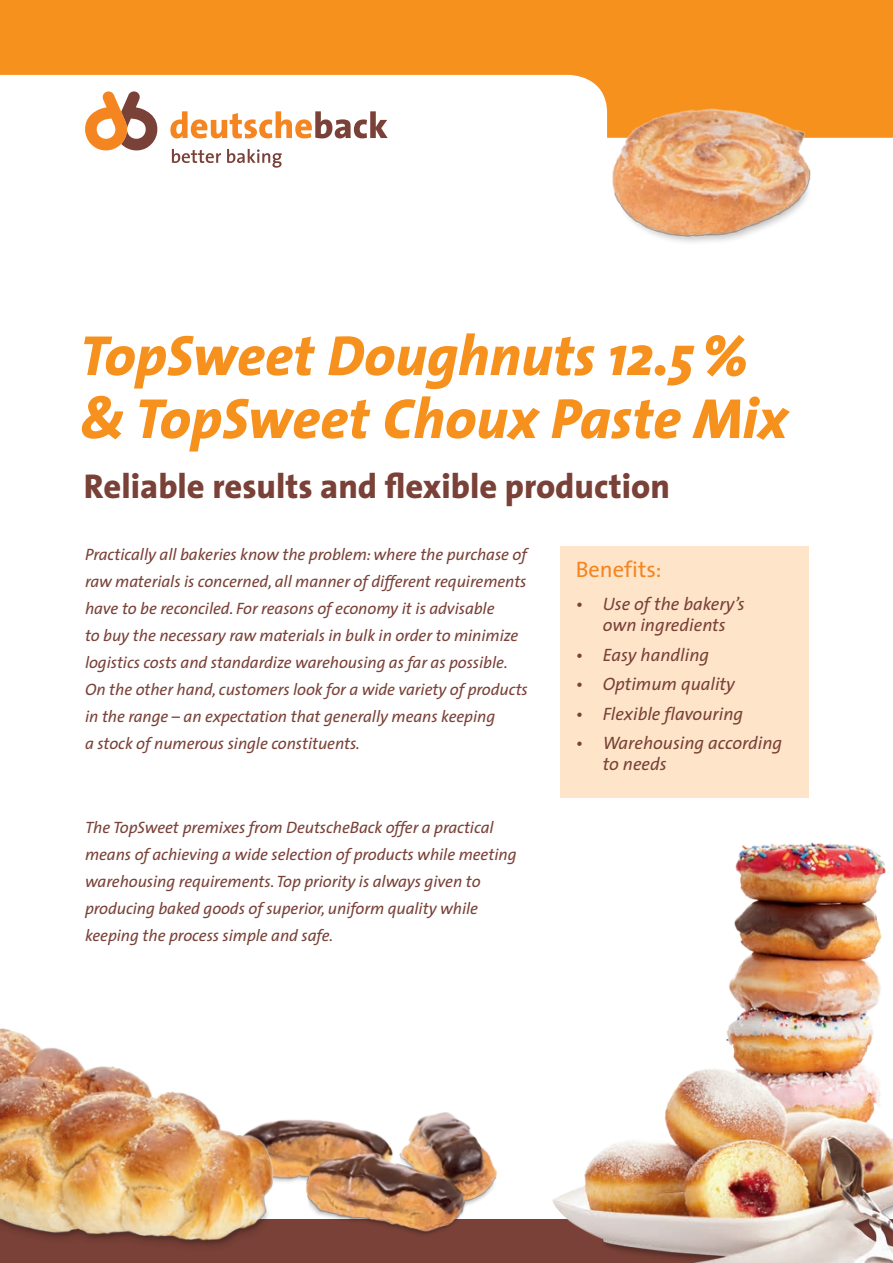
<style>
.page{position:relative;width:893px;height:1263px;background:#fff}
.page>*{position:absolute;margin:0;border:0;box-sizing:border-box;transform-origin:0 0}
.t1{font:italic 800 57px/63px "The Sans";color:#f6911e}
.t2{font:800 34.5px "The Sans";color:#794137}
.t3{font:22.5px "The Sans";color:#f58520}
.t4{font:italic 18px/21px "The Sans";color:#794137;text-align:center}
.t5{font:italic 16.5px/27px "The Sans";letter-spacing:-.005em;color:#794137}
</style>
<div class="page">
<div style="left:0;top:1219px;width:893px;height:44px;background:#794137"></div>
<svg style="left:172px;top:149px;width:49px;height:14px"></svg>
<svg style="left:227px;top:149px;width:55px;height:19px"></svg>
<svg style="left:87px;top:138px;width:69px;height:13px"></svg>
<svg style="left:0;top:0;width:893px;height:138px;fill:#f6911e"></svg>
<div style="left:561px;top:547px;width:248px;height:250px;background:#fee5ca"></div>
<img style="left:302px;top:1112px;width:195px;height:122px">
<img style="left:0;top:1028px;width:302px;height:218px">
<img style="left:552px;top:842px;width:341px;height:421px">
<img style="left:593px;top:86px;width:241px;height:156px">
<h1 class="t1" style="left:80px;top:323px;width:710px">TopSweet Doughnuts 12.5% &amp; TopSweet Choux Paste Mix</h1>
<h2 class="t2" style="left:84px;top:457px;width:587px">Reliable results and flexible production</h2>
<p class="t5" style="left:85px;top:541px;width:444px">Practically all bakeries know the problem: where the purchase of raw materials is concerned, all manner of different requirements have to be reconciled. For reasons of economy it is advisable<br>to buy the necessary raw materials in bulk in order to minimize logistics costs and standardize warehousing as far as possible.<br>On the other hand, customers look for a wide variety of products in the range – an expectation that generally means keeping<br>a stock of numerous single constituents.</p>
<p class="t5" style="left:85px;top:813px;width:433px">The TopSweet premixes from DeutscheBack offer a practical means of achieving a wide selection of products while meeting warehousing requirements. Top priority is always given to producing baked goods of superior, uniform quality while keeping the process simple and safe.</p>
<h3 class="t3" style="left:576px;top:550px;width:88px">Benefits:</h3>
<p class="t4" style="left:576px;top:593px;width:171px">• Use of the bakery’s own ingredients</p>
<p class="t4" style="left:576px;top:644px;width:135px">• Easy handling</p>
<p class="t4" style="left:576px;top:673px;width:161px">• Optimum quality</p>
<p class="t4" style="left:576px;top:703px;width:169px">• Flexible flavouring</p>
<p class="t4" style="left:603px;top:732px;width:181px;text-align:left;text-indent:-27px">• Warehousing according to needs</p>
</div>
